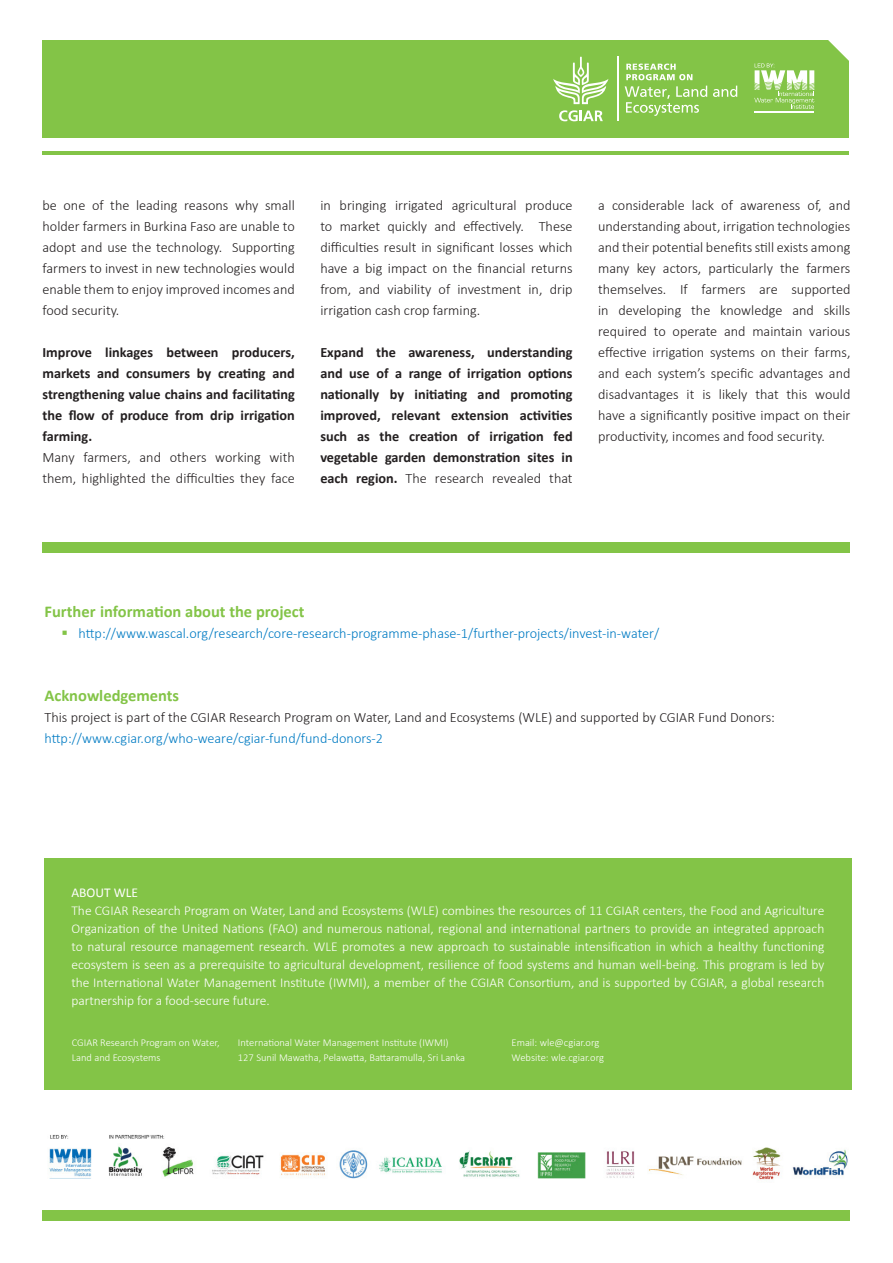
<style>
.page{position:relative;width:893px;height:1263px;background:#fff}
.page>*{position:absolute;margin:0;border:0;box-sizing:border-box;transform-origin:0 0}
.Heading_2{font:700 16.5px "Calibri";color:#83c447}
.Text_Body{font:300 14.25px/21px "Calibri";color:#231f20;text-align:justify}
.Text_Body-2{font:700 14.25px/21px "Calibri";color:#231f20;text-align:justify}
.Text_Body-3{font:300 14.25px "Calibri";color:#007bc3}
.Heading_3{font:300 13.5px/18px "Calibri";color:#fff;text-align:justify}
.Heading_3-2{font:13.5px "Calibri";color:#fff}
.Table_notes{font:300 10.5px/15px "Calibri";color:#fff}
.s1{font-weight:300}
</style>
<div class="page">
<div style="left:43px;top:1210px;width:807px;height:10px;background:#83c447"></div>
<div style="left:43px;top:40px;width:806px;height:98px;background:#83c447"></div>
<svg style="left:828px;top:40px;width:21px;height:21px"></svg>
<hr style="left:43px;top:151px;width:806px;height:3px;background:#83c447">
<div style="left:45px;top:858px;width:807px;height:231px;background:#83c447"></div>
<div style="left:43px;top:542px;width:807px;height:11px;background:#83c447"></div>
<svg style="left:754px;top:64px;width:60px;height:45px"></svg>
<hr style="left:754px;top:111px;width:60px;height:1px;background:#fff">
<svg style="left:553px;top:56px;width:55px;height:48px"></svg>
<svg style="left:559px;top:110px;width:44px;height:11px"></svg>
<svg style="left:626px;top:64px;width:66px;height:16px"></svg>
<svg style="left:713px;top:86px;width:24px;height:11px"></svg>
<svg style="left:625px;top:86px;width:82px;height:30px"></svg>
<hr style="left:617px;top:56px;width:1px;height:65px;background:#fff">
<img style="left:49px;top:1134px;width:799px;height:46px">
<p class="Text_Body" style="left:43px;top:195px;width:254px">be one of the leading reasons why small holder farmers in Burkina Faso are unable to adopt and use the technology. Supporting farmers to invest in new technologies would enable them to enjoy improved incomes and food security.</p>
<p class="Text_Body-2" style="left:43px;top:341px;width:254px">Improve linkages between producers, markets and consumers by creating and strengthening value chains and facilitating the flow of produce from drip irrigation farming.</p>
<p class="Text_Body" style="left:43px;top:447px;width:254px">Many farmers, and others working with them, highlighted the difficulties they face</p>
<p class="Text_Body" style="left:320px;top:195px;width:254px">in bringing irrigated agricultural produce to market quickly and effectively. These difficulties result in significant losses which have a big impact on the financial returns from, and viability of investment in, drip irrigation cash crop farming.</p>
<p class="Text_Body-2" style="left:320px;top:341px;width:254px">Expand the awareness, understanding and use of a range of irrigation options nationally by initiating and promoting improved, relevant extension activities such as the creation of irrigation fed vegetable garden demonstration sites in each region. <span class="s1">The research revealed that</span></p>
<p class="Text_Body" style="left:598px;top:195px;width:254px">a considerable lack of awareness of, and understanding about, irrigation technologies and their potential benefits still exists among many key actors, particularly the farmers themselves. If farmers are supported in developing the knowledge and skills required to operate and maintain various effective irrigation systems on their farms, and each system’s specific advantages and disadvantages it is likely that this would have a significantly positive impact on their productivity, incomes and food security.</p>
<p class="Heading_2" style="left:45px;top:601px;width:261px">Further information about the project</p>
<p class="Text_Body-3" style="left:79px;top:624px;width:582px">http://www.wascal.org/research/core-research-programme-phase-1/further-projects/invest-in-water/</p>
<p class="Heading_2" style="left:45px;top:685px;width:136px">Acknowledgements</p>
<p class="Text_Body" style="left:45px;top:706px;width:732px">This project is part of the CGIAR Research Program on Water, Land and Ecosystems (WLE) and supported by CGIAR Fund Donors:</p>
<p class="Text_Body-3" style="left:45px;top:729px;width:340px">http://www.cgiar.org/who-weare/cgiar-fund/fund-donors-2</p>
<p class="Heading_3-2" style="left:71px;top:884px;width:68px">ABOUT WLE</p>
<p class="Heading_3" style="left:71px;top:901px;width:754px">The CGIAR Research Program on Water, Land and Ecosystems (WLE) combines the resources of 11 CGIAR centers, the Food and Agriculture Organization of the United Nations (FAO) and numerous national, regional and international partners to provide an integrated approach to natural resource management research. WLE promotes a new approach to sustainable intensification in which a healthy functioning ecosystem is seen as a prerequisite to agricultural development, resilience of food systems and human well-being. This program is led by the International Water Management Institute (IWMI), a member of the CGIAR Consortium, and is supported by CGIAR, a global research partnership for a food-secure future.</p>
<p class="Table_notes" style="left:72px;top:1035px;width:149px">CGIAR Research Program on Water,<br>Land and Ecosystems</p>
<p class="Table_notes" style="left:238px;top:1035px;width:212px">International Water Management Institute (IWMI)</p>
<p class="Table_notes" style="left:512px;top:1035px;width:94px">Email: wle@cgiar.org<br>Website: wle.cgiar.org</p>
<p class="Table_notes" style="left:238px;top:1050px;width:229px">127 Sunil Mawatha, Pelawatta, Battaramulla, Sri Lanka</p>
</div>
